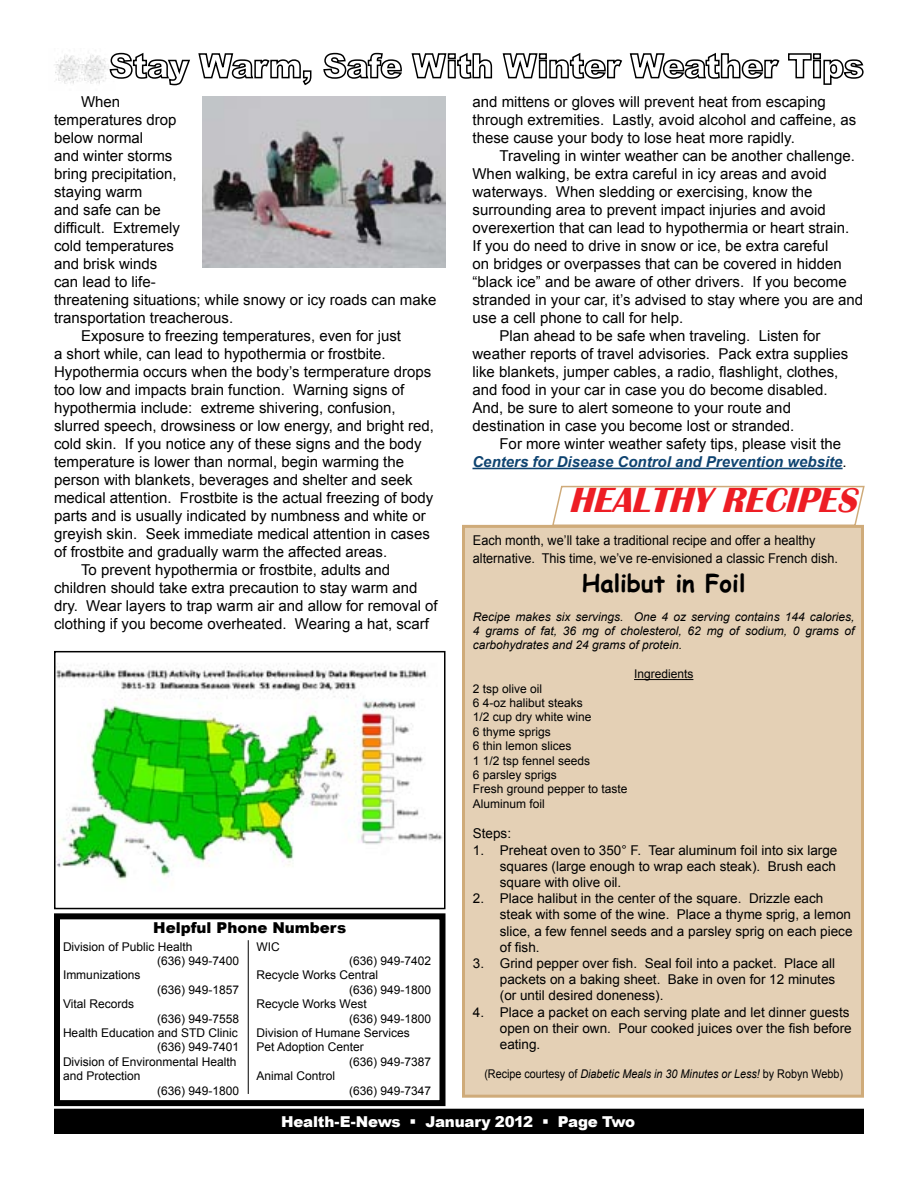
<style>
.page{position:relative;width:918px;height:1188px;background:#fff}
.page>*{position:absolute;margin:0;border:0;box-sizing:border-box;transform-origin:0 0}
.t1{font:italic 700 36px "Britannic";color:#ed1d24}
.t2{font:700 24px "Comic Sans MS";color:#000}
.t3{font:15px/18px "Arial";color:#000}
.t4{font:italic 700 15px "Arial";color:#0e4370}
.t5{font:900 15px "Arial";letter-spacing:-.015em;color:#fff}
.t6{font:900 15px "Arial";color:#000}
.t7{font:13.5px/16.2px "Arial";color:#000;text-align:justify}
.t8{font:13.5px/18px "Arial";color:#000;scale:.94 1}
.t9{font:12px/14.4px "Arial";color:#000}
.t10{font:italic 12px/14.4px "Arial";color:#000;text-align:justify}
.t11{font:italic 12px "Arial";color:#000;scale:.9 1}
.s1{font-weight:400;font-style:normal;color:#000}
.s2{font-style:normal}
</style>
<div class="page">
<div style="left:56px;top:1111px;width:806px;height:21px;background:#000"></div>
<div style="left:54px;top:1109px;width:810px;height:25px;border:4px solid #000"></div>
<hr style="left:472px;top:468px;width:371px;height:1px;background:#0e4370">
<div style="left:462px;top:525px;width:402px;height:573px;background:#e4d0b5;border:3px solid #cfab7a"></div>
<hr style="left:634px;top:679px;width:59px;height:1px;background:#000">
<svg style="left:549px;top:485px;width:316px;height:42px"></svg>
<div style="left:54px;top:913px;width:392px;height:193px;border:6px solid #000"></div>
<hr style="left:248px;top:940px;width:1px;height:154px;background:#000">
<svg style="left:115px;top:52px;width:75px;height:34px"></svg>
<svg style="left:198px;top:53px;width:114px;height:32px"></svg>
<svg style="left:323px;top:52px;width:79px;height:27px"></svg>
<svg style="left:411px;top:52px;width:82px;height:27px"></svg>
<svg style="left:502px;top:52px;width:121px;height:27px"></svg>
<svg style="left:629px;top:52px;width:151px;height:27px"></svg>
<svg style="left:788px;top:53px;width:76px;height:32px"></svg>
<img style="left:57px;top:663px;width:386px;height:217px">
<div style="left:54px;top:651px;width:392px;height:258px;border:2px solid #000"></div>
<img style="left:202px;top:96px;width:243px;height:172px">
<img style="left:54px;top:55px;width:20px;height:29px">
<img style="left:74px;top:54px;width:41px;height:30px">
<p class="t3" style="left:81px;top:93px;width:41px">When</p>
<p class="t3" style="left:54px;top:111px;width:124px">temperatures drop</p>
<p class="t3" style="left:54px;top:129px;width:91px">below normal</p>
<p class="t3" style="left:54px;top:147px;width:120px">and winter storms</p>
<p class="t3" style="left:54px;top:165px;width:124px">bring precipitation,</p>
<p class="t3" style="left:54px;top:183px;width:90px">staying warm</p>
<p class="t3" style="left:54px;top:201px;width:108px">and safe can be</p>
<p class="t3" style="left:54px;top:219px;width:127px">difficult. Extremely</p>
<p class="t3" style="left:54px;top:237px;width:122px">cold temperatures</p>
<p class="t3" style="left:54px;top:255px;width:105px">and brisk winds</p>
<p class="t3" style="left:54px;top:273px;width:103px">can lead to life-</p>
<p class="t3" style="left:54px;top:291px;width:384px">threatening situations; while snowy or icy roads can make</p>
<p class="t3" style="left:54px;top:309px;width:181px">transportation treacherous.</p>
<p class="t3" style="left:81px;top:327px;width:322px">Exposure to freezing temperatures, even for just</p>
<p class="t3" style="left:54px;top:345px;width:333px">a short while, can lead to hypothermia or frostbite.</p>
<p class="t3" style="left:54px;top:363px;width:379px">Hypothermia occurs when the body’s termperature drops</p>
<p class="t3" style="left:54px;top:381px;width:352px">too low and impacts brain function. Warning signs of</p>
<p class="t3" style="left:54px;top:399px;width:343px">hypothermia include: extreme shivering, confusion,</p>
<p class="t3" style="left:54px;top:417px;width:381px">slurred speech, drowsiness or low energy, and bright red,</p>
<p class="t3" style="left:54px;top:435px;width:369px">cold skin. If you notice any of these signs and the body</p>
<p class="t3" style="left:54px;top:453px;width:352px">temperature is lower than normal, begin warming the</p>
<p class="t3" style="left:54px;top:471px;width:360px">person with blankets, beverages and shelter and seek</p>
<p class="t3" style="left:54px;top:489px;width:381px">medical attention. Frostbite is the actual freezing of body</p>
<p class="t3" style="left:54px;top:507px;width:373px">parts and is usually indicated by numbness and white or</p>
<p class="t3" style="left:54px;top:525px;width:377px">greyish skin. Seek immediate medical attention in cases</p>
<p class="t3" style="left:54px;top:543px;width:335px">of frostbite and gradually warm the affected areas.</p>
<p class="t3" style="left:81px;top:561px;width:311px">To prevent hypothermia or frostbite, adults and</p>
<p class="t3" style="left:54px;top:579px;width:365px">children should take extra precaution to stay warm and</p>
<p class="t3" style="left:54px;top:597px;width:385px">dry. Wear layers to trap warm air and allow for removal of</p>
<p class="t3" style="left:54px;top:615px;width:376px">clothing if you become overheated. Wearing a hat, scarf</p>
<p class="t6" style="left:153px;top:917px;width:194px">Helpful Phone Numbers</p>
<p class="t9" style="left:63px;top:939px;width:131px">Division of Public Health</p>
<p class="t9" style="left:157px;top:954px;width:84px">(636) 949-7400</p>
<p class="t9" style="left:63px;top:968px;width:79px">Immunizations</p>
<p class="t9" style="left:157px;top:983px;width:84px">(636) 949-1857</p>
<p class="t9" style="left:63px;top:997px;width:73px">Vital Records</p>
<p class="t9" style="left:157px;top:1011px;width:84px">(636) 949-7558</p>
<p class="t9" style="left:63px;top:1026px;width:176px">Health Education and STD Clinic</p>
<p class="t9" style="left:157px;top:1040px;width:84px">(636) 949-7401</p>
<p class="t9" style="left:63px;top:1055px;width:175px">Division of Environmental Health</p>
<p class="t9" style="left:63px;top:1069px;width:79px">and Protection</p>
<p class="t9" style="left:157px;top:1083px;width:84px">(636) 949-1800</p>
<p class="t9" style="left:256px;top:939px;width:25px">WIC</p>
<p class="t9" style="left:349px;top:954px;width:84px">(636) 949-7402</p>
<p class="t9" style="left:256px;top:968px;width:123px">Recycle Works Central</p>
<p class="t9" style="left:349px;top:983px;width:84px">(636) 949-1800</p>
<p class="t9" style="left:256px;top:997px;width:112px">Recycle Works West</p>
<p class="t9" style="left:349px;top:1011px;width:84px">(636) 949-1800</p>
<p class="t9" style="left:256px;top:1026px;width:155px">Division of Humane Services</p>
<p class="t9" style="left:256px;top:1040px;width:109px">Pet Adoption Center</p>
<p class="t9" style="left:349px;top:1055px;width:84px">(636) 949-7387</p>
<p class="t9" style="left:256px;top:1069px;width:80px">Animal Control</p>
<p class="t9" style="left:349px;top:1083px;width:84px">(636) 949-7347</p>
<p class="t3" style="left:472px;top:93px;width:385px">and mittens or gloves will prevent heat from escaping through extremities. Lastly, avoid alcohol and caffeine, as these cause your body to lose heat more rapidly.</p>
<p class="t3" style="left:500px;top:147px;width:357px">Traveling in winter weather can be another challenge.</p>
<p class="t3" style="left:472px;top:165px;width:356px">When walking, be extra careful in icy areas and avoid</p>
<p class="t3" style="left:472px;top:183px;width:342px">waterways. When sledding or exercising, know the</p>
<p class="t3" style="left:472px;top:201px;width:355px">surrounding area to prevent impact injuries and avoid</p>
<p class="t3" style="left:472px;top:219px;width:378px">overexertion that can lead to hypothermia or heart strain.</p>
<p class="t3" style="left:472px;top:237px;width:358px">If you do need to drive in snow or ice, be extra careful</p>
<p class="t3" style="left:472px;top:255px;width:371px">on bridges or overpasses that can be covered in hidden</p>
<p class="t3" style="left:472px;top:273px;width:376px">“black ice” and be aware of other drivers. If you become</p>
<p class="t3" style="left:472px;top:291px;width:392px">stranded in your car, it’s advised to stay where you are and</p>
<p class="t3" style="left:472px;top:309px;width:212px">use a cell phone to call for help.</p>
<p class="t3" style="left:500px;top:327px;width:323px">Plan ahead to be safe when traveling. Listen for</p>
<p class="t3" style="left:472px;top:345px;width:377px">weather reports of travel advisories. Pack extra supplies</p>
<p class="t3" style="left:472px;top:363px;width:367px">like blankets, jumper cables, a radio, flashlight, clothes,</p>
<p class="t3" style="left:472px;top:381px;width:357px">and food in your car in case you do become disabled.</p>
<p class="t3" style="left:472px;top:399px;width:320px">And, be sure to alert someone to your route and</p>
<p class="t3" style="left:472px;top:417px;width:323px">destination in case you become lost or stranded.</p>
<p class="t3" style="left:500px;top:435px;width:343px">For more winter weather safety tips, please visit the</p>
<p class="t4" style="left:472px;top:452px;width:376px">Centers for Disease Control and Prevention website<span class="s1">.</span></p>
<h1 class="t1" style="left:569px;top:479px;width:300px">HEALTHYRECIPES</h1>
<p class="t8" style="left:473px;top:531px;width:390px">Each month, we’ll take a traditional recipe and offer a healthy alternative. This time, we’ve re-envisioned a classic French dish.</p>
<h2 class="t2" style="left:582px;top:565px;width:165px">Halibut in Foil</h2>
<p class="t10" style="left:473px;top:609px;width:383px">Recipe makes six servings. One 4 oz serving contains 144 calories, 4 grams of fat, 36 mg of cholesterol, 62 mg of sodium, 0 grams of carbohydrates and 24 grams of protein.</p>
<p class="t9" style="left:634px;top:667px;width:61px">Ingredients</p>
<p class="t9" style="left:473px;top:681px;width:156px">2 tsp olive oil<br>6 4-oz halibut steaks<br>1/2 cup dry white wine<br>6 thyme sprigs<br>6 thin lemon slices<br>1 1/2 tsp fennel seeds<br>6 parsley sprigs<br>Fresh ground pepper to taste<br>Aluminum foil</p>
<p class="t7" style="left:473px;top:826px;width:40px">Steps:</p>
<p class="t7" style="left:500px;top:842px;width:339px;text-indent:-27px">1. Preheat oven to 350° F. Tear aluminum foil into six large squares (large enough to wrap each steak). Brush each square with olive oil.</p>
<p class="t7" style="left:500px;top:891px;width:354px;text-align:left;text-indent:-27px">2. Place halibut in the center of the square. Drizzle each steak with some of the wine. Place a thyme sprig, a lemon slice, a few fennel seeds and a parsley sprig on each piece of fish.</p>
<p class="t7" style="left:500px;top:955px;width:337px;text-indent:-27px">3. Grind pepper over fish. Seal foil into a packet. Place all packets on a baking sheet. Bake in oven for 12 minutes (or until desired doneness).</p>
<p class="t7" style="left:500px;top:1004px;width:353px;text-align:left;text-indent:-27px">4. Place a packet on each serving plate and let dinner guests open on their own. Pour cooked juices over the fish before eating.</p>
<p class="t11" style="left:484px;top:1066px;width:400px"><span class="s2">(Recipe courtesy of</span> Diabetic Meals in 30 Minutes or Less! <span class="s2">by Robyn Webb)</span></p>
<p class="t5" style="left:281px;top:1111px;width:355px">Health-E-News ▪ January 2012 ▪ Page Two</p>
</div>
